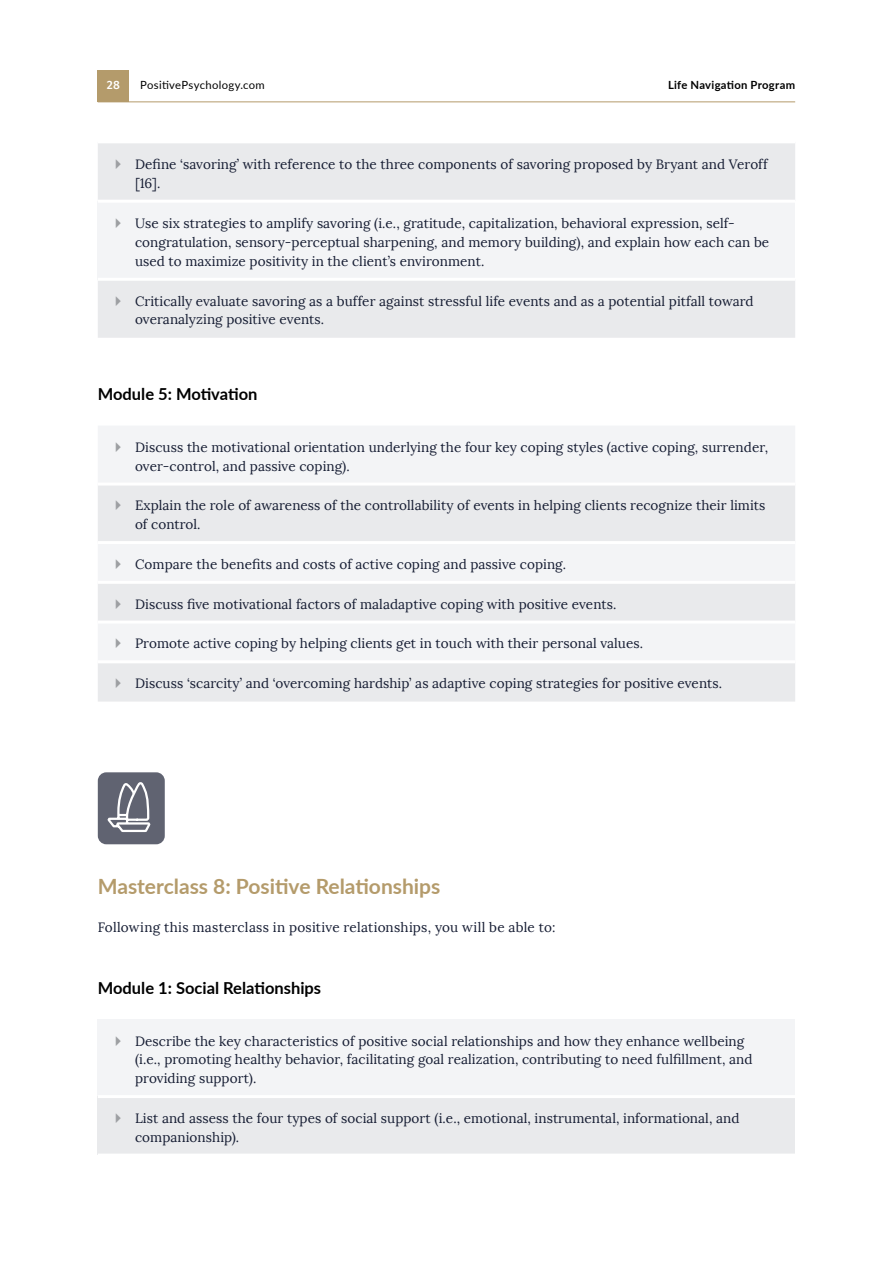
<style>
.page{position:relative;width:893px;height:1263px;background:#fff}
.page>*{position:absolute;margin:0;border:0;box-sizing:border-box;transform-origin:0 0}
.t1{font:700 21px "Lato";color:#b49b6b}
.t2{font:700 16.5px "Lato";color:#000}
.t3{font:13.5px/18.8px "Lora";letter-spacing:.005em;color:#161d33}
.t4{font:500 12px "Fira Sans";color:#fff}
.t5{font:11.25px "Lato";letter-spacing:.025em;color:#000}
.t6{font:700 11.25px "Lato";letter-spacing:.025em;color:#000}
</style>
<div class="page">
<div style="left:98px;top:143px;width:697px;height:195px;background:#e9eaec"></div>
<div style="left:98px;top:201px;width:697px;height:78px;background:#f3f4f6"></div>
<hr style="left:98px;top:200px;width:697px;height:3px;background:#fff">
<hr style="left:98px;top:278px;width:697px;height:3px;background:#fff">
<div style="left:98px;top:426px;width:697px;height:56px;background:#f3f4f6"></div>
<svg style="left:98px;top:486px;width:697px;height:215px;fill:#e9eaec"></svg>
<hr style="left:98px;top:541px;width:697px;height:3px;background:#fff">
<hr style="left:98px;top:581px;width:697px;height:3px;background:#fff">
<hr style="left:98px;top:620px;width:697px;height:3px;background:#fff">
<hr style="left:98px;top:660px;width:697px;height:3px;background:#fff">
<div style="left:98px;top:772px;width:67px;height:72px;background:#606371;border-radius:9px"></div>
<svg style="left:107px;top:782px;width:44px;height:50px"></svg>
<div style="left:98px;top:1019px;width:697px;height:77px;background:#f3f4f6"></div>
<div style="left:98px;top:1096px;width:697px;height:59px;background:#e9eaec"></div>
<hr style="left:98px;top:1095px;width:697px;height:3px;background:#fff">
<hr style="left:98px;top:1153px;width:697px;height:3px;background:#fff">
<hr style="left:98px;top:102px;width:697px;height:1px;background:#b49b6b">
<div style="left:98px;top:71px;width:31px;height:31px;background:#b49b6b"></div>
<svg style="left:116px;top:159px;width:5px;height:10px"></svg>
<svg style="left:116px;top:296px;width:5px;height:9px"></svg>
<svg style="left:116px;top:442px;width:5px;height:10px"></svg>
<svg style="left:116px;top:500px;width:5px;height:10px"></svg>
<svg style="left:116px;top:559px;width:5px;height:10px"></svg>
<svg style="left:116px;top:599px;width:5px;height:9px"></svg>
<svg style="left:116px;top:638px;width:5px;height:10px"></svg>
<svg style="left:116px;top:678px;width:5px;height:10px"></svg>
<p class="t4" style="left:107px;top:75px;width:15px">28</p>
<p class="t5" style="left:140px;top:77px;width:126px">PositivePsychology.com</p>
<p class="t6" style="left:668px;top:77px;width:129px">Life Navigation Program</p>
<p class="t3" style="left:135px;top:155px;width:634px">Define ‘savoring’ with reference to the three components of savoring proposed by Bryant and Veroff [16].</p>
<p class="t3" style="left:135px;top:214px;width:636px">Use six strategies to amplify savoring (i.e., gratitude, capitalization, behavioral expression, self&shy;congratulation, sensory-perceptual sharpening, and memory building), and explain how each can be used to maximize positivity in the client’s environment.</p>
<p class="t3" style="left:135px;top:291px;width:620px">Critically evaluate savoring as a buffer against stressful life events and as a potential pitfall toward overanalyzing positive events.</p>
<p class="t2" style="left:98px;top:382px;width:161px">Module 5: Motivation</p>
<p class="t3" style="left:135px;top:438px;width:635px">Discuss the motivational orientation underlying the four key coping styles (active coping, surrender, over-control, and passive coping).</p>
<p class="t3" style="left:135px;top:496px;width:632px">Explain the role of awareness of the controllability of events in helping clients recognize their limits of control.</p>
<p class="t3" style="left:135px;top:555px;width:433px">Compare the benefits and costs of active coping and passive coping.</p>
<p class="t3" style="left:135px;top:594px;width:483px">Discuss five motivational factors of maladaptive coping with positive events.</p>
<p class="t3" style="left:135px;top:634px;width:509px">Promote active coping by helping clients get in touch with their personal values.</p>
<p class="t3" style="left:135px;top:674px;width:588px">Discuss ‘scarcity’ and ‘overcoming hardship’ as adaptive coping strategies for positive events.</p>
<h1 class="t1" style="left:98px;top:871px;width:344px">Masterclass 8: Positive Relationships</h1>
<p class="t3" style="left:98px;top:917px;width:459px">Following this masterclass in positive relationships, you will be able to:</p>
<p class="t2" style="left:98px;top:976px;width:225px">Module 1: Social Relationships</p>
<p class="t3" style="left:135px;top:1031px;width:619px">Describe the key characteristics of positive social relationships and how they enhance wellbeing (i.e., promoting healthy behavior, facilitating goal realization, contributing to need fulfillment, and providing support).</p>
<p class="t3" style="left:135px;top:1109px;width:606px">List and assess the four types of social support (i.e., emotional, instrumental, informational, and companionship).</p>
</div>
